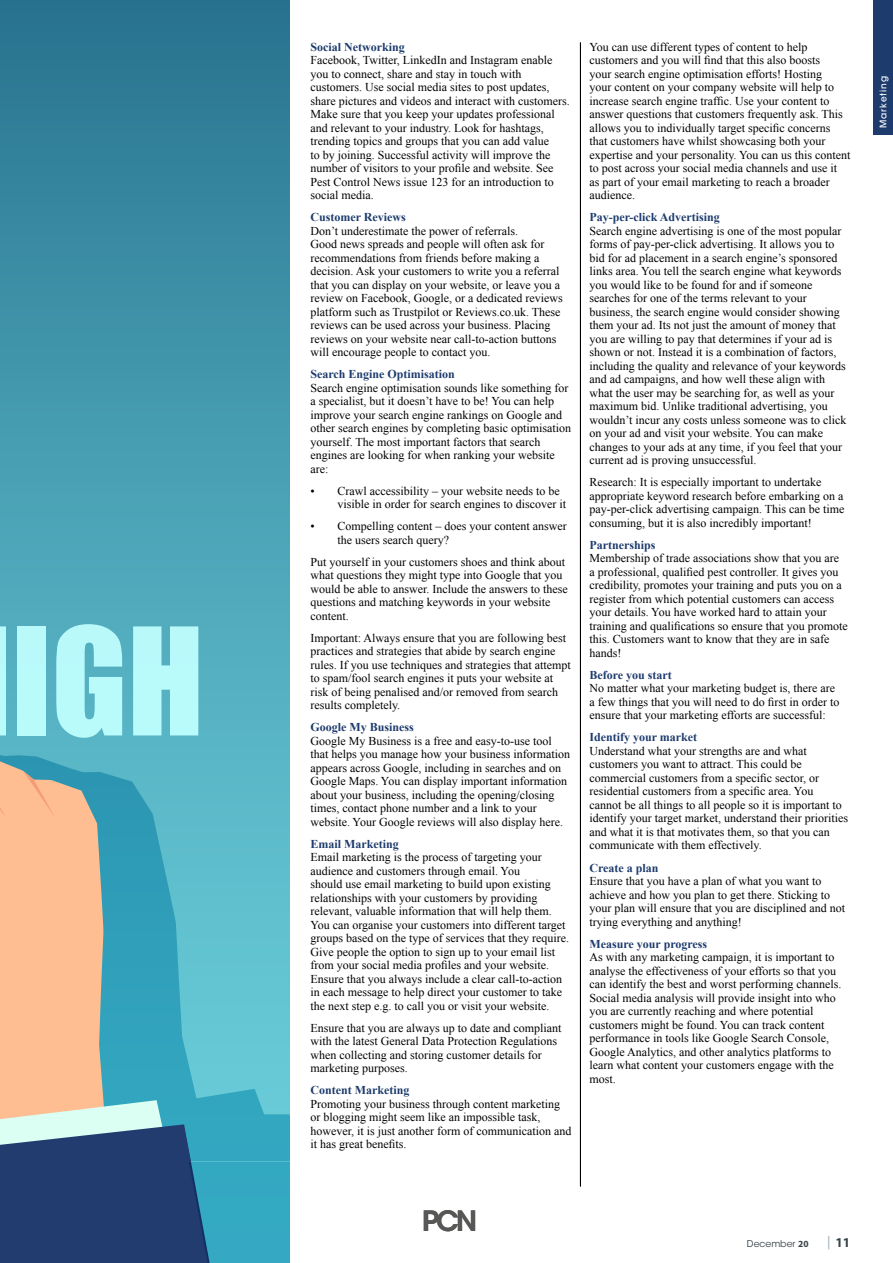
<style>
.page{position:relative;width:893px;height:1263px;background:#fff}
.page>*{position:absolute;margin:0;border:0;box-sizing:border-box;transform-origin:0 0}
.t1{font:600 27.75px "ITC Avant Garde Std";color:#575756}
.t2{font:700 13.5px "Myriad Pro";color:#364248}
.t3{font:12px/13.5px "Times New Roman";color:#000}
.t4{font:700 12px "Times New Roman";color:#1d3b6d}
.t5{font:9.3px "ITC Avant Garde Std";color:#364248}
.t6{font:500 9px "ITC Avant Garde Std";letter-spacing:.1em;color:#fff}
.s1{font-family:"Myriad Pro";font-weight:700}
.s2{font-family:"ITC Avant Garde Std";font-weight:400;color:#a5b3bb}
</style>
<div class="page">
<svg style="left:0;top:0;width:290px;height:535px;background:#3a8ba3"></svg>
<svg style="left:106px;top:535px;width:184px;height:565px;background:#58b7c8"></svg>
<svg style="left:0;top:524px;width:106px;height:576px;background:#b7beaf"></svg>
<svg style="left:0;top:754px;width:6px;height:64px"></svg>
<svg style="left:23px;top:771px;width:32px;height:47px;background:#ddb594"></svg>
<svg style="left:0;top:1100px;width:290px;height:163px;background:#3f7698"></svg>
<hr style="left:580px;top:43px;width:1px;height:1143px;background:#000">
<div style="left:873px;top:0;width:20px;height:134px;background:#1d3b6d"></div>
<p class="t4" style="left:310px;top:38px;width:96px">Social Networking</p>
<p class="t3" style="left:310px;top:53px;width:261px">Facebook, Twitter, LinkedIn and Instagram enable you to connect, share and stay in touch with customers. Use social media sites to post updates, share pictures and videos and interact with customers.<br>Make sure that you keep your updates professional and relevant to your industry. Look for hashtags, trending topics and groups that you can add value<br>to by joining. Successful activity will improve the number of visitors to your profile and website. See Pest Control News issue 123 for an introduction to social media.</p>
<p class="t4" style="left:310px;top:209px;width:97px">Customer Reviews</p>
<p class="t3" style="left:310px;top:224px;width:254px">Don’t underestimate the power of referrals.<br>Good news spreads and people will often ask for recommendations from friends before making a decision. Ask your customers to write you a referral that you can display on your website, or leave you a review on Facebook, Google, or a dedicated reviews platform such as Trustpilot or Reviews.co.uk. These reviews can be used across your business. Placing reviews on your website near call-to-action buttons will encourage people to contact you.</p>
<p class="t4" style="left:310px;top:366px;width:146px">Search Engine Optimisation</p>
<p class="t3" style="left:310px;top:381px;width:262px">Search engine optimisation sounds like something for a specialist, but it doesn’t have to be! You can help improve your search engine rankings on Google and other search engines by completing basic optimisation yourself. The most important factors that search engines are looking for when ranking your website are:</p>
<p class="t3" style="left:337px;top:484px;width:230px;text-indent:-27px">• Crawl accessibility – your website needs to be visible in order for search engines to discover it</p>
<p class="t3" style="left:337px;top:519px;width:231px;text-indent:-27px">• Compelling content – does your content answer the users search query?</p>
<p class="t3" style="left:310px;top:555px;width:259px">Put yourself in your customers shoes and think about what questions they might type into Google that you would be able to answer. Include the answers to these questions and matching keywords in your website content.</p>
<p class="t3" style="left:310px;top:631px;width:262px">Important: Always ensure that you are following best practices and strategies that abide by search engine rules. If you use techniques and strategies that attempt to spam/fool search engines it puts your website at risk of being penalised and/or removed from search results completely.</p>
<p class="t4" style="left:310px;top:719px;width:105px">Google My Business</p>
<p class="t3" style="left:310px;top:734px;width:261px">Google My Business is a free and easy-to-use tool that helps you manage how your business information appears across Google, including in searches and on Google Maps. You can display important information about your business, including the opening/closing times, contact phone number and a link to your website. Your Google reviews will also display here.</p>
<p class="t4" style="left:310px;top:835px;width:90px">Email Marketing</p>
<p class="t3" style="left:310px;top:850px;width:260px">Email marketing is the process of targeting your audience and customers through email. You<br>should use email marketing to build upon existing relationships with your customers by providing relevant, valuable information that will help them.<br>You can organise your customers into different target groups based on the type of services that they require.<br>Give people the option to sign up to your email list from your social media profiles and your website.<br>Ensure that you always include a clear call-to-action in each message to help direct your customer to take the next step e.g. to call you or visit your website.</p>
<p class="t3" style="left:310px;top:1021px;width:252px">Ensure that you are always up to date and compliant with the latest General Data Protection Regulations when collecting and storing customer details for marketing purposes.</p>
<p class="t4" style="left:310px;top:1082px;width:100px">Content Marketing</p>
<p class="t3" style="left:310px;top:1097px;width:263px">Promoting your business through content marketing or blogging might seem like an impossible task, however, it is just another form of communication and it has great benefits.</p>
<p class="t3" style="left:589px;top:40px;width:263px">You can use different types of content to help customers and you will find that this also boosts<br>your search engine optimisation efforts! Hosting<br>your content on your company website will help to increase search engine traffic. Use your content to answer questions that customers frequently ask. This allows you to individually target specific concerns that customers have whilst showcasing both your expertise and your personality. You can us this content to post across your social media channels and use it<br>as part of your email marketing to reach a broader audience.</p>
<p class="t4" style="left:589px;top:209px;width:132px">Pay-per-click Advertising</p>
<p class="t3" style="left:589px;top:224px;width:259px">Search engine advertising is one of the most popular forms of pay-per-click advertising. It allows you to bid for ad placement in a search engine’s sponsored links area. You tell the search engine what keywords you would like to be found for and if someone searches for one of the terms relevant to your business, the search engine would consider showing them your ad. Its not just the amount of money that you are willing to pay that determines if your ad is shown or not. Instead it is a combination of factors, including the quality and relevance of your keywords and ad campaigns, and how well these align with what the user may be searching for, as well as your maximum bid. Unlike traditional advertising, you wouldn’t incur any costs unless someone was to click on your ad and visit your website. You can make changes to your ads at any time, if you feel that your current ad is proving unsuccessful.</p>
<p class="t3" style="left:589px;top:475px;width:257px">Research: It is especially important to undertake appropriate keyword research before embarking on a pay-per-click advertising campaign. This can be time consuming, but it is also incredibly important!</p>
<p class="t4" style="left:589px;top:537px;width:67px">Partnerships</p>
<p class="t3" style="left:589px;top:551px;width:260px">Membership of trade associations show that you are<br>a professional, qualified pest controller. It gives you credibility, promotes your training and puts you on a register from which potential customers can access your details. You have worked hard to attain your training and qualifications so ensure that you promote this. Customers want to know that they are in safe hands!</p>
<p class="t4" style="left:589px;top:667px;width:84px">Before you start</p>
<p class="t3" style="left:589px;top:681px;width:251px">No matter what your marketing budget is, there are a few things that you will need to do first in order to ensure that your marketing efforts are successful:</p>
<p class="t4" style="left:589px;top:729px;width:109px">Identify your market</p>
<p class="t3" style="left:589px;top:744px;width:260px">Understand what your strengths are and what customers you want to attract. This could be commercial customers from a specific sector, or residential customers from a specific area. You cannot be all things to all people so it is important to identify your target market, understand their priorities and what it is that motivates them, so that you can communicate with them effectively.</p>
<p class="t4" style="left:589px;top:859px;width:71px">Create a plan</p>
<p class="t3" style="left:589px;top:874px;width:257px">Ensure that you have a plan of what you want to achieve and how you plan to get there. Sticking to your plan will ensure that you are disciplined and not trying everything and anything!</p>
<p class="t4" style="left:589px;top:935px;width:119px">Measure your progress</p>
<p class="t3" style="left:589px;top:950px;width:253px">As with any marketing campaign, it is important to analyse the effectiveness of your efforts so that you can identify the best and worst performing channels.<br>Social media analysis will provide insight into who you are currently reaching and where potential customers might be found. You can track content performance in tools like Google Search Console, Google Analytics, and other analytics platforms to learn what content your customers engage with the most.</p>
<h1 class="t1" style="left:422px;top:1203px;width:57px">PCN</h1>
<p class="t5" style="left:747px;top:1238px;width:63px">December <span class="s1">20</span></p>
<p class="t2" style="left:825px;top:1233px;width:27px"><span class="s2">|</span>11</p>
<p class="t6" style="left:877px;top:128px;width:53px;rotate:-90deg">Marketing</p>
</div>
